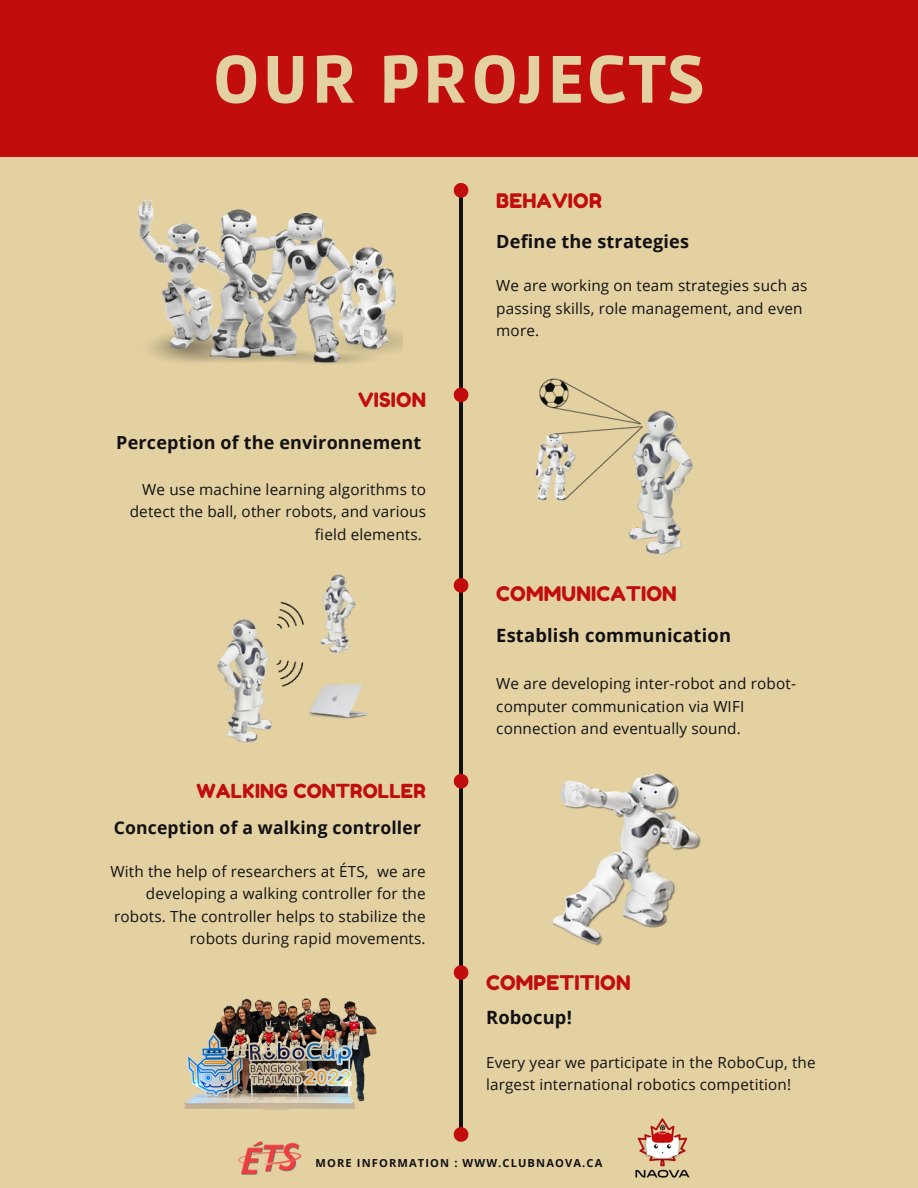
<style>
.page{position:relative;width:918px;height:1188px;background:#e3d1a2}
.page>*{position:absolute;margin:0;border:0;box-sizing:border-box;transform-origin:0 0}
.t1{font:900 66.45px "Ruda";letter-spacing:.04em;color:#e3d1a2}
.t2{font:28.35px/30.3px "Fredoka One";letter-spacing:.1em;color:#e3d1a2;text-align:center}
.t3{font:20.25px "Fredoka One";letter-spacing:.01em;color:#c10d0c}
.t4{font:20.1px "Fredoka One";letter-spacing:.01em;color:#c10d0c}
.t5{font:19.8px "Fredoka One";letter-spacing:.01em;color:#c10d0c}
.t6{font:19.35px "Fredoka One";letter-spacing:.01em;color:#c10d0c}
.t7{font:700 18.3px "Open Sans";letter-spacing:.01em;color:#121113}
.t8{font:700 18.15px "Open Sans";letter-spacing:.01em;color:#121113}
.t9{font:700 18px "Open Sans";letter-spacing:.01em;color:#121113}
.t10{font:700 17.55px "Open Sans";letter-spacing:.01em;color:#121113}
.t11{font:15.3px/22.5px "Open Sans";letter-spacing:.01em;color:#121113}
.t12{font:700 11.1px "Open Sans";letter-spacing:.1em;color:#121113}
</style>
<div class="page">
<hr style="left:459px;top:184px;width:3px;height:956px;background:#121113">
<div style="left:0;top:0;width:918px;height:156px;background:#c10d0c"></div>
<svg style="left:454px;top:183px;width:14px;height:15px"></svg>
<img style="left:535px;top:378px;width:158px;height:177px">
<svg style="left:454px;top:388px;width:14px;height:14px"></svg>
<svg style="left:454px;top:578px;width:14px;height:15px"></svg>
<svg style="left:454px;top:774px;width:14px;height:15px"></svg>
<svg style="left:454px;top:965px;width:14px;height:15px"></svg>
<svg style="left:454px;top:1127px;width:14px;height:15px"></svg>
<img style="left:552px;top:774px;width:149px;height:172px">
<img style="left:217px;top:574px;width:153px;height:169px">
<img style="left:184px;top:998px;width:193px;height:112px">
<img style="left:138px;top:201px;width:264px;height:163px">
<img style="left:238px;top:1141px;width:64px;height:34px">
<img style="left:636px;top:1118px;width:54px;height:60px">
<p class="t2" style="left:300px;top:35px;width:329px">MOYENS EFFICACES<br>POUR ÉTUDIER</p>
<p class="t1" style="left:213px;top:41px;width:493px">OUR PROJECTS</p>
<p class="t2" style="left:285px;top:96px;width:189px">AVANT LES</p>
<p class="t2" style="left:485px;top:96px;width:159px">EXAMENS</p>
<h3 class="t4" style="left:496px;top:189px;width:107px">BEHAVIOR</h3>
<p class="t8" style="left:496px;top:229px;width:194px">Define the strategies</p>
<p class="t5" style="left:358px;top:388px;width:69px">VISION</p>
<h3 class="t9" style="left:116px;top:429px;width:306px">Perception of the environnement</h3>
<p class="t11" style="left:130px;top:478px;width:298px;text-align:right">We use machine learning algorithms to detect the ball, other robots, and various field elements.</p>
<h3 class="t6" style="left:196px;top:779px;width:231px">WALKING CONTROLLER</h3>
<p class="t10" style="left:114px;top:815px;width:309px">Conception of a walking controller</p>
<h4 class="t11" style="left:111px;top:860px;width:317px;text-align:right">With the help of researchers at ÉTS, we are developing a walking controller for the robots. The controller helps to stabilize the robots during rapid movements.</h4>
<h5 class="t11" style="left:496px;top:274px;width:313px">We are working on team strategies such as passing skills, role management, and even more.</h5>
<h5 class="t3" style="left:496px;top:582px;width:182px">COMMUNICATION</h5>
<p class="t7" style="left:496px;top:623px;width:236px">Establish communication</p>
<p class="t11" style="left:496px;top:672px;width:301px">We are developing inter-robot and robot&shy;computer communication via WIFI connection and eventually sound.</p>
<p class="t3" style="left:486px;top:970px;width:146px">COMPETITION</p>
<h5 class="t7" style="left:486px;top:1005px;width:87px">Robocup!</h5>
<h3 class="t11" style="left:486px;top:1051px;width:331px;line-height:21.9px">Every year we participate in the RoboCup, the largest international robotics competition!</h3>
<p class="t12" style="left:316px;top:1156px;width:288px">MORE INFORMATION : WWW.CLUBNAOVA.CA</p>
</div>
